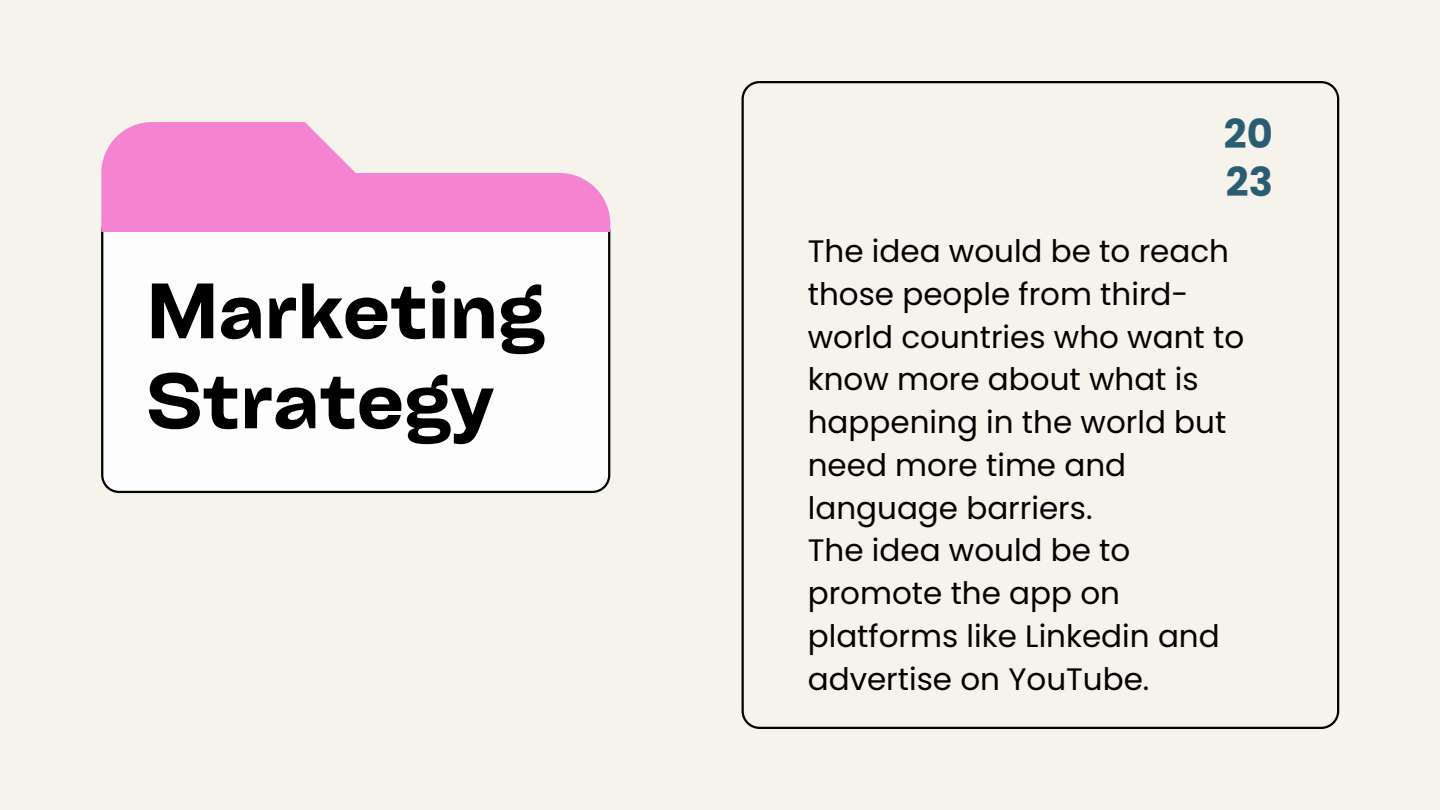
<style>
.page{position:relative;width:1440px;height:810px;background:#f6f3ec}
.page>*{position:absolute;margin:0;border:0;box-sizing:border-box;transform-origin:0 0}
.t1{font:75px "Cy Grotesk Key Demi";color:#000}
.t2{font:700 40px "Poppins";color:#2a5d71}
.t3{font:31px/42.8px "Poppins";color:#000}
</style>
<div class="page">
<div style="left:101px;top:232px;width:509px;height:261px;background:#fdfdfd"></div>
<svg style="left:101px;top:122px;width:509px;height:110px;fill:#f484d2"></svg>
<svg style="left:742px;top:81px;width:597px;height:648px"></svg>
<p class="t1" style="left:147px;top:263px;width:399px">Marketing</p>
<p class="t1" style="left:147px;top:353px;width:348px">Strategy</p>
<p class="t2" style="left:1224px;top:106px;width:50px">20</p>
<p class="t2" style="left:1226px;top:154px;width:49px">23</p>
<p class="t3" style="left:808px;top:230px;width:438px">The idea would be to reach those people from third&shy;world countries who want to know more about what is happening in the world but need more time and language barriers.</p>
<p class="t3" style="left:808px;top:529px;width:413px">The idea would be to promote the app on platforms like Linkedin and advertise on YouTube.</p>
</div>
